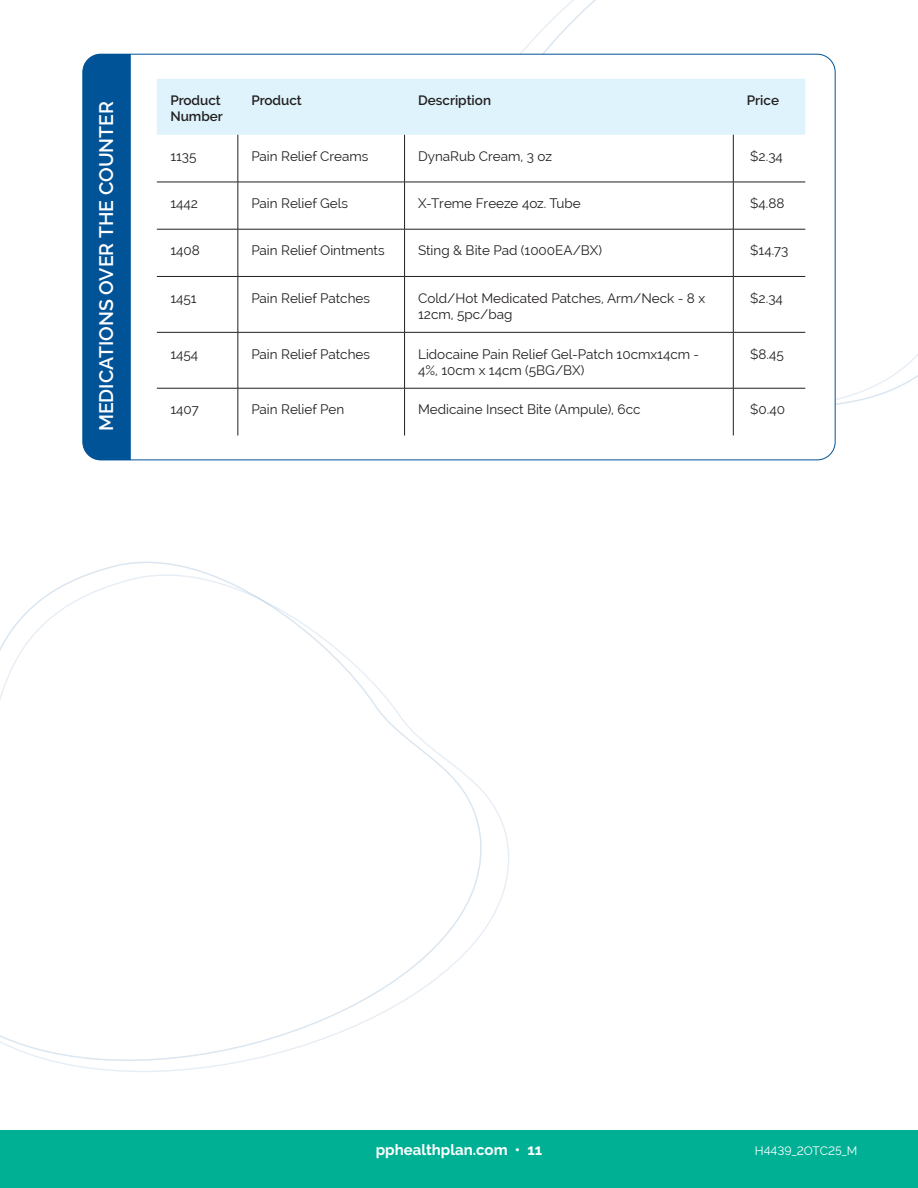
<style>
.page{position:relative;width:918px;height:1188px;background:#fff}
.page>*{position:absolute;margin:0;border:0;box-sizing:border-box;transform-origin:0 0}
.t1{font:600 19.5px "Raleway";color:#fff}
.t2{font:700 15px "Raleway";color:#fff}
.t3{font:13.5px/16.2px "Raleway";color:#231f20}
.t4{font:600 13.5px/16.2px "Raleway";color:#231f20}
.t5{font:12px "Raleway";color:#fff}
</style>
<div class="page">
<div style="left:0;top:1130px;width:918px;height:58px;background:#00b095"></div>
<svg style="left:0;top:561px;width:483px;height:502px"></svg>
<svg style="left:432px;top:0;width:486px;height:433px"></svg>
<div style="left:83px;top:54px;width:752px;height:406px;background:#fff;border-radius:18px"></div>
<div style="left:83px;top:54px;width:48px;height:406px;background:#015398"></div>
<div style="left:157px;top:79px;width:648px;height:56px;background:#def3fb"></div>
<hr style="left:238px;top:135px;width:1px;height:47px;background:#231f20">
<hr style="left:404px;top:135px;width:1px;height:47px;background:#231f20">
<hr style="left:733px;top:135px;width:1px;height:47px;background:#231f20">
<hr style="left:238px;top:182px;width:1px;height:47px;background:#231f20">
<hr style="left:404px;top:182px;width:1px;height:47px;background:#231f20">
<hr style="left:733px;top:182px;width:1px;height:47px;background:#231f20">
<hr style="left:157px;top:182px;width:81px;height:1px;background:#231f20">
<hr style="left:238px;top:182px;width:167px;height:1px;background:#231f20">
<hr style="left:405px;top:182px;width:328px;height:1px;background:#231f20">
<hr style="left:733px;top:182px;width:72px;height:1px;background:#231f20">
<hr style="left:157px;top:229px;width:81px;height:1px;background:#231f20">
<hr style="left:238px;top:229px;width:167px;height:1px;background:#231f20">
<hr style="left:238px;top:229px;width:1px;height:47px;background:#231f20">
<hr style="left:405px;top:229px;width:328px;height:1px;background:#231f20">
<hr style="left:404px;top:229px;width:1px;height:47px;background:#231f20">
<hr style="left:733px;top:229px;width:72px;height:1px;background:#231f20">
<hr style="left:733px;top:229px;width:1px;height:47px;background:#231f20">
<hr style="left:157px;top:276px;width:81px;height:1px;background:#231f20">
<hr style="left:238px;top:276px;width:167px;height:1px;background:#231f20">
<hr style="left:238px;top:277px;width:1px;height:55px;background:#231f20">
<hr style="left:405px;top:276px;width:328px;height:1px;background:#231f20">
<hr style="left:404px;top:277px;width:1px;height:55px;background:#231f20">
<hr style="left:733px;top:276px;width:72px;height:1px;background:#231f20">
<hr style="left:733px;top:277px;width:1px;height:55px;background:#231f20">
<hr style="left:157px;top:332px;width:81px;height:1px;background:#231f20">
<hr style="left:238px;top:332px;width:167px;height:1px;background:#231f20">
<hr style="left:238px;top:333px;width:1px;height:55px;background:#231f20">
<hr style="left:405px;top:332px;width:328px;height:1px;background:#231f20">
<hr style="left:404px;top:333px;width:1px;height:55px;background:#231f20">
<hr style="left:733px;top:332px;width:72px;height:1px;background:#231f20">
<hr style="left:733px;top:333px;width:1px;height:55px;background:#231f20">
<hr style="left:157px;top:388px;width:81px;height:1px;background:#231f20">
<hr style="left:238px;top:388px;width:167px;height:1px;background:#231f20">
<hr style="left:238px;top:388px;width:1px;height:47px;background:#231f20">
<hr style="left:405px;top:388px;width:328px;height:1px;background:#231f20">
<hr style="left:404px;top:388px;width:1px;height:47px;background:#231f20">
<hr style="left:733px;top:388px;width:72px;height:1px;background:#231f20">
<hr style="left:733px;top:388px;width:1px;height:47px;background:#231f20">
<p class="t1" style="left:95px;top:431px;width:332px;rotate:-90deg">MEDICATIONS OVER THE COUNTER</p>
<p class="t4" style="left:170px;top:92px;width:54px">Product<br>Number</p>
<p class="t4" style="left:251px;top:92px;width:52px">Product</p>
<p class="t4" style="left:418px;top:92px;width:75px">Description</p>
<p class="t4" style="left:747px;top:92px;width:34px">Price</p>
<p class="t3" style="left:170px;top:148px;width:28px">1135</p>
<p class="t3" style="left:251px;top:148px;width:119px">Pain Relief Creams</p>
<p class="t3" style="left:418px;top:148px;width:135px">DynaRub Cream, 3 oz</p>
<p class="t3" style="left:750px;top:148px;width:34px">$2.34</p>
<p class="t3" style="left:170px;top:195px;width:29px">1442</p>
<p class="t3" style="left:251px;top:195px;width:98px">Pain Relief Gels</p>
<p class="t3" style="left:418px;top:195px;width:164px">X-Treme Freeze 4oz. Tube</p>
<p class="t3" style="left:750px;top:195px;width:36px">$4.88</p>
<p class="t3" style="left:170px;top:243px;width:31px">1408</p>
<p class="t3" style="left:251px;top:243px;width:135px">Pain Relief Ointments</p>
<p class="t3" style="left:418px;top:243px;width:185px">Sting &amp; Bite Pad (1000EA/BX)</p>
<p class="t3" style="left:750px;top:243px;width:40px">$14.73</p>
<p class="t3" style="left:170px;top:290px;width:28px">1451</p>
<p class="t3" style="left:251px;top:290px;width:120px">Pain Relief Patches</p>
<p class="t3" style="left:418px;top:290px;width:289px">Cold/Hot Medicated Patches, Arm/Neck - 8 x<br>12cm, 5pc/bag</p>
<p class="t3" style="left:750px;top:290px;width:34px">$2.34</p>
<p class="t3" style="left:170px;top:346px;width:29px">1454</p>
<p class="t3" style="left:251px;top:346px;width:120px">Pain Relief Patches</p>
<p class="t3" style="left:418px;top:346px;width:283px">Lidocaine Pain Relief Gel-Patch 10cmx14cm -<br>4%, 10cm x 14cm (5BG/BX)</p>
<p class="t3" style="left:750px;top:346px;width:35px">$8.45</p>
<p class="t3" style="left:170px;top:402px;width:30px">1407</p>
<p class="t3" style="left:251px;top:402px;width:95px">Pain Relief Pen</p>
<p class="t3" style="left:418px;top:402px;width:224px">Medicaine Insect Bite (Ampule), 6cc</p>
<p class="t3" style="left:750px;top:402px;width:36px">$0.40</p>
<p class="t2" style="left:376px;top:1142px;width:168px">pphealthplan.com • 11</p>
<p class="t5" style="left:755px;top:1144px;width:104px">H4439_2OTC25_M</p>
</div>
